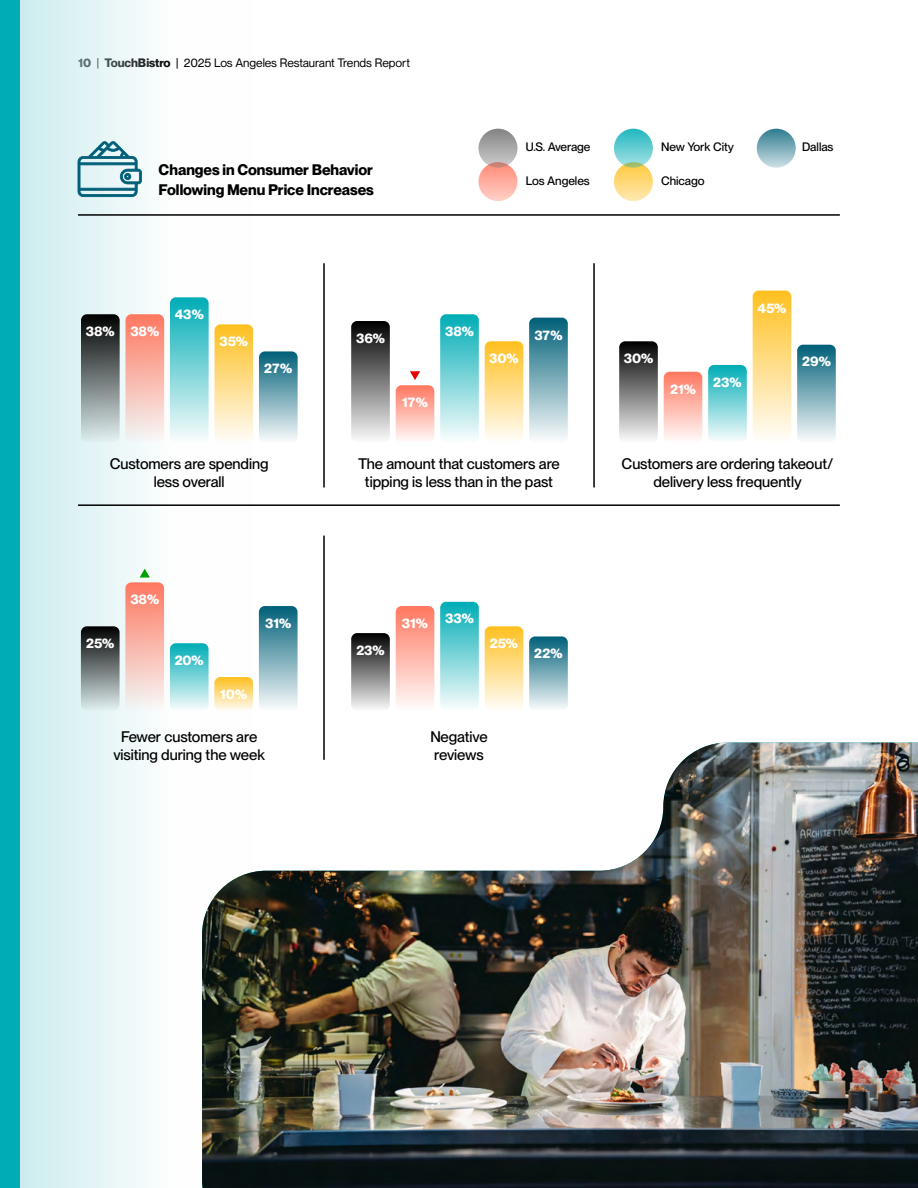
<style>
.page{position:relative;width:918px;height:1188px;background:#fff}
.page>*{position:absolute;margin:0;border:0;box-sizing:border-box;transform-origin:0 0}
.t1{font:500 15px/18px "PP Neue Montreal";letter-spacing:-.005em;color:#000;text-align:center}
.t2{font:700 15px/19.5px "PP Neue Montreal";letter-spacing:-.005em;color:#000}
.t3{font:700 13.5px "PP Neue Montreal";letter-spacing:-.005em;color:#fff}
.t4{font:12px "PP Neue Montreal";letter-spacing:-.01em;color:#000}
.t5{font:500 12px "PP Neue Montreal";letter-spacing:-.005em;color:#000}
.s1{font-weight:700}
.s2{font-weight:500}
</style>
<div class="page">
<svg style="left:20px;top:0;width:233px;height:1188px"></svg>
<div style="left:0;top:0;width:20px;height:1188px;background:#00adb6"></div>
<svg style="left:478px;top:162px;width:40px;height:39px"></svg>
<svg style="left:614px;top:162px;width:39px;height:39px"></svg>
<div style="left:757px;top:129px;width:39px;height:39px;background:linear-gradient(to bottom,#2f7d91,#d0e1e6);border-radius:50%"></div>
<svg style="left:478px;top:129px;width:40px;height:39px"></svg>
<svg style="left:614px;top:129px;width:39px;height:39px"></svg>
<hr style="left:78px;top:214px;width:762px;height:2px;background:#000">
<hr style="left:78px;top:504px;width:762px;height:2px;background:#000">
<hr style="left:323px;top:263px;width:2px;height:225px;background:#000">
<hr style="left:593px;top:263px;width:2px;height:225px;background:#000">
<hr style="left:323px;top:536px;width:2px;height:224px;background:#000">
<div style="left:81px;top:314px;width:39px;height:129px;background:linear-gradient(to bottom,#000,#e2f2f3);border-radius:6px"></div>
<div style="left:125px;top:314px;width:39px;height:129px;background:linear-gradient(to bottom,#ff775f,#f4f9f9);border-radius:6px"></div>
<div style="left:170px;top:297px;width:39px;height:146px;background:linear-gradient(to bottom,#00acb5,#f9fcfc);border-radius:6px"></div>
<div style="left:214px;top:324px;width:39px;height:119px;background:linear-gradient(to bottom,#febf1e,#fefdfb);border-radius:6px"></div>
<div style="left:259px;top:351px;width:39px;height:92px;background:linear-gradient(to bottom,#005f78,#f9fafb);border-radius:6px"></div>
<svg style="left:140px;top:569px;width:10px;height:9px"></svg>
<svg style="left:78px;top:141px;width:64px;height:56px;background:#98c2cb"></svg>
<svg style="left:410px;top:371px;width:10px;height:9px"></svg>
<img style="left:202px;top:743px;width:716px;height:445px">
<div style="left:81px;top:626px;width:39px;height:85px;background:linear-gradient(to bottom,#000,#e1f1f2);border-radius:6px"></div>
<div style="left:619px;top:341px;width:39px;height:102px;background:linear-gradient(to bottom,#000,#f9f9f9);border-radius:6px"></div>
<div style="left:351px;top:321px;width:39px;height:122px;background:linear-gradient(to bottom,#000,#fafafa);border-radius:6px"></div>
<div style="left:125px;top:582px;width:39px;height:129px;background:linear-gradient(to bottom,#ff775f,#f4f8f8);border-radius:6px"></div>
<div style="left:664px;top:372px;width:38px;height:71px;background:linear-gradient(to bottom,#ff7860,#fffcfc);border-radius:6px"></div>
<div style="left:396px;top:385px;width:38px;height:58px;background:linear-gradient(to bottom,#ff775f,#fffaf9);border-radius:6px"></div>
<div style="left:170px;top:643px;width:39px;height:68px;background:linear-gradient(to bottom,#00acb5,#f5fbfb);border-radius:6px"></div>
<div style="left:708px;top:365px;width:39px;height:78px;background:linear-gradient(to bottom,#00acb6,#f8fcfc);border-radius:6px"></div>
<div style="left:440px;top:314px;width:39px;height:129px;background:linear-gradient(to bottom,#00acb5,#fcfdfd);border-radius:6px"></div>
<div style="left:214px;top:677px;width:39px;height:34px;background:linear-gradient(to bottom,#febf1e,#fefaf0);border-radius:6px"></div>
<div style="left:753px;top:291px;width:38px;height:152px;background:linear-gradient(to bottom,#ffc01f,#fffdfa);border-radius:6px"></div>
<div style="left:485px;top:341px;width:38px;height:102px;background:linear-gradient(to bottom,#ffbf1e,#fffdf9);border-radius:6px"></div>
<div style="left:351px;top:633px;width:39px;height:78px;background:linear-gradient(to bottom,#000,#f7f7f7);border-radius:6px"></div>
<div style="left:396px;top:606px;width:38px;height:105px;background:linear-gradient(to bottom,#ff775f,#fffcfc);border-radius:6px"></div>
<div style="left:440px;top:602px;width:39px;height:109px;background:linear-gradient(to bottom,#00adb6,#fbfdfd);border-radius:6px"></div>
<div style="left:485px;top:626px;width:38px;height:85px;background:linear-gradient(to bottom,#ffbf1e,#fffefb);border-radius:6px"></div>
<div style="left:529px;top:636px;width:39px;height:75px;background:linear-gradient(to bottom,#005e78,#fafcfc);border-radius:6px"></div>
<div style="left:259px;top:606px;width:39px;height:105px;background:linear-gradient(to bottom,#005f78,#fbfcfd);border-radius:6px"></div>
<div style="left:797px;top:345px;width:39px;height:98px;background:linear-gradient(to bottom,#016079,#f9fbfb);border-radius:6px"></div>
<div style="left:529px;top:318px;width:39px;height:125px;background:linear-gradient(to bottom,#006079,#fcfdfd);border-radius:6px"></div>
<p class="t4" style="left:78px;top:56px;width:333px"><span class="s1">10</span> <span class="s2">|</span> <span class="s1">TouchBistro</span> <span class="s2">|</span> 2025 Los Angeles Restaurant Trends Report</p>
<p class="t5" style="left:526px;top:140px;width:66px">U.S. Average</p>
<p class="t5" style="left:661px;top:140px;width:74px">New York City</p>
<p class="t5" style="left:802px;top:140px;width:33px">Dallas</p>
<p class="t2" style="left:159px;top:160px;width:217px">Changes in Consumer Behavior<br>Following Menu Price Increases</p>
<p class="t5" style="left:526px;top:174px;width:65px">Los Angeles</p>
<p class="t5" style="left:661px;top:174px;width:45px">Chicago</p>
<p class="t3" style="left:86px;top:323px;width:30px">38%</p>
<p class="t3" style="left:130px;top:323px;width:30px">38%</p>
<p class="t3" style="left:175px;top:306px;width:31px">43%</p>
<p class="t3" style="left:219px;top:333px;width:30px">35%</p>
<p class="t3" style="left:264px;top:360px;width:29px">27%</p>
<p class="t3" style="left:356px;top:330px;width:30px">36%</p>
<p class="t3" style="left:402px;top:394px;width:27px">17%</p>
<p class="t3" style="left:445px;top:323px;width:30px">38%</p>
<p class="t3" style="left:489px;top:350px;width:31px">30%</p>
<p class="t3" style="left:534px;top:327px;width:29px">37%</p>
<p class="t3" style="left:624px;top:350px;width:31px">30%</p>
<p class="t3" style="left:670px;top:381px;width:27px">21%</p>
<p class="t3" style="left:758px;top:300px;width:30px">45%</p>
<p class="t3" style="left:713px;top:374px;width:30px">23%</p>
<p class="t3" style="left:802px;top:353px;width:30px">29%</p>
<p class="t1" style="left:110px;top:455px;width:160px">Customers are spending less overall</p>
<p class="t3" style="left:130px;top:591px;width:30px">38%</p>
<p class="t1" style="left:358px;top:455px;width:203px">The amount that customers are tipping is less than in the past</p>
<p class="t3" style="left:86px;top:635px;width:30px">25%</p>
<p class="t3" style="left:175px;top:652px;width:31px">20%</p>
<p class="t3" style="left:220px;top:686px;width:28px">10%</p>
<p class="t3" style="left:265px;top:615px;width:28px">31%</p>
<p class="t3" style="left:402px;top:615px;width:28px">31%</p>
<p class="t3" style="left:445px;top:610px;width:30px">33%</p>
<p class="t3" style="left:490px;top:635px;width:30px">25%</p>
<p class="t3" style="left:356px;top:642px;width:30px">23%</p>
<p class="t3" style="left:534px;top:645px;width:30px">22%</p>
<p class="t1" style="left:113px;top:727px;width:153px">Fewer customers are visiting during the week</p>
<p class="t1" style="left:430px;top:727px;width:59px;text-align:left">Negative reviews</p>
<p class="t1" style="left:622px;top:455px;width:213px">Customers are ordering takeout/ delivery less frequently</p>
</div>
